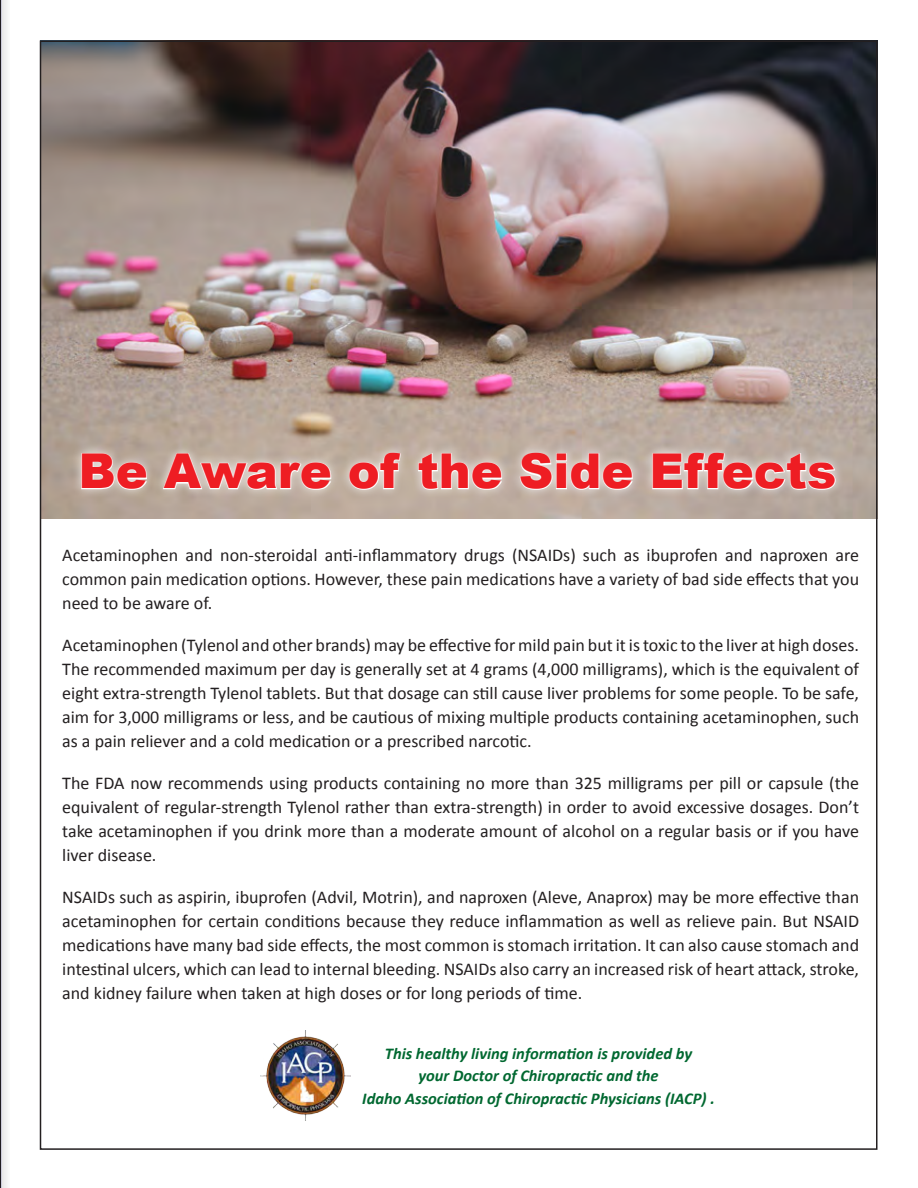
<style>
.page{position:relative;width:918px;height:1188px;background:#fff}
.page>*{position:absolute;margin:0;border:0;box-sizing:border-box;transform-origin:0 0}
.t1{font:900 48px "Arial";color:#ee1d23}
.t2{font:18px/24px "Calibri";color:#231f20;text-align:justify}
.t3{font:italic 700 16.5px "Calibri";color:#006830}
</style>
<div class="page">
<div style="left:0;top:0;width:11px;height:1188px;background:#231f20;opacity:.86"></div>
<hr style="left:0;top:0;width:1px;height:1188px;background:#231f20">
<img style="left:260px;top:1031px;width:90px;height:89px">
<img style="left:43px;top:43px;width:832px;height:476px">
<div style="left:71px;top:443px;width:774px;height:56px;background:#fff;opacity:.75"></div>
<svg style="left:80px;top:453px;width:68px;height:38px"></svg>
<svg style="left:162px;top:453px;width:170px;height:38px"></svg>
<svg style="left:348px;top:452px;width:54px;height:39px"></svg>
<svg style="left:417px;top:452px;width:86px;height:39px"></svg>
<svg style="left:519px;top:452px;width:115px;height:39px"></svg>
<svg style="left:652px;top:452px;width:185px;height:39px"></svg>
<p class="t1" style="left:78px;top:437px;width:760px">Be Aware of the Side Effects</p>
<p class="t2" style="left:62px;top:543px;width:798px">Acetaminophen and non-steroidal anti-inflammatory drugs (NSAIDs) such as ibuprofen and naproxen are common pain medication options. However, these pain medications have a variety of bad side effects that you need to be aware of.</p>
<p class="t2" style="left:62px;top:633px;width:798px">Acetaminophen (Tylenol and other brands) may be effective for mild pain but it is toxic to the liver at high doses.<br>The recommended maximum per day is generally set at 4 grams (4,000 milligrams), which is the equivalent of eight extra-strength Tylenol tablets. But that dosage can still cause liver problems for some people. To be safe, aim for 3,000 milligrams or less, and be cautious of mixing multiple products containing acetaminophen, such as a pain reliever and a cold medication or a prescribed narcotic.</p>
<p class="t2" style="left:62px;top:771px;width:798px">The FDA now recommends using products containing no more than 325 milligrams per pill or capsule (the equivalent of regular-strength Tylenol rather than extra-strength) in order to avoid excessive dosages. Don’t take acetaminophen if you drink more than a moderate amount of alcohol on a regular basis or if you have liver disease.</p>
<p class="t2" style="left:62px;top:885px;width:798px">NSAIDs such as aspirin, ibuprofen (Advil, Motrin), and naproxen (Aleve, Anaprox) may be more effective than acetaminophen for certain conditions because they reduce inflammation as well as relieve pain. But NSAID medications have many bad side effects, the most common is stomach irritation. It can also cause stomach and intestinal ulcers, which can lead to internal bleeding. NSAIDs also carry an increased risk of heart attack, stroke, and kidney failure when taken at high doses or for long periods of time.</p>
<p class="t3" style="left:385px;top:1043px;width:309px">This healthy living information is provided by</p>
<p class="t3" style="left:418px;top:1065px;width:242px">your Doctor of Chiropractic and the</p>
<p class="t3" style="left:362px;top:1088px;width:354px">Idaho Association of Chiropractic Physicians (IACP) .</p>
</div>
